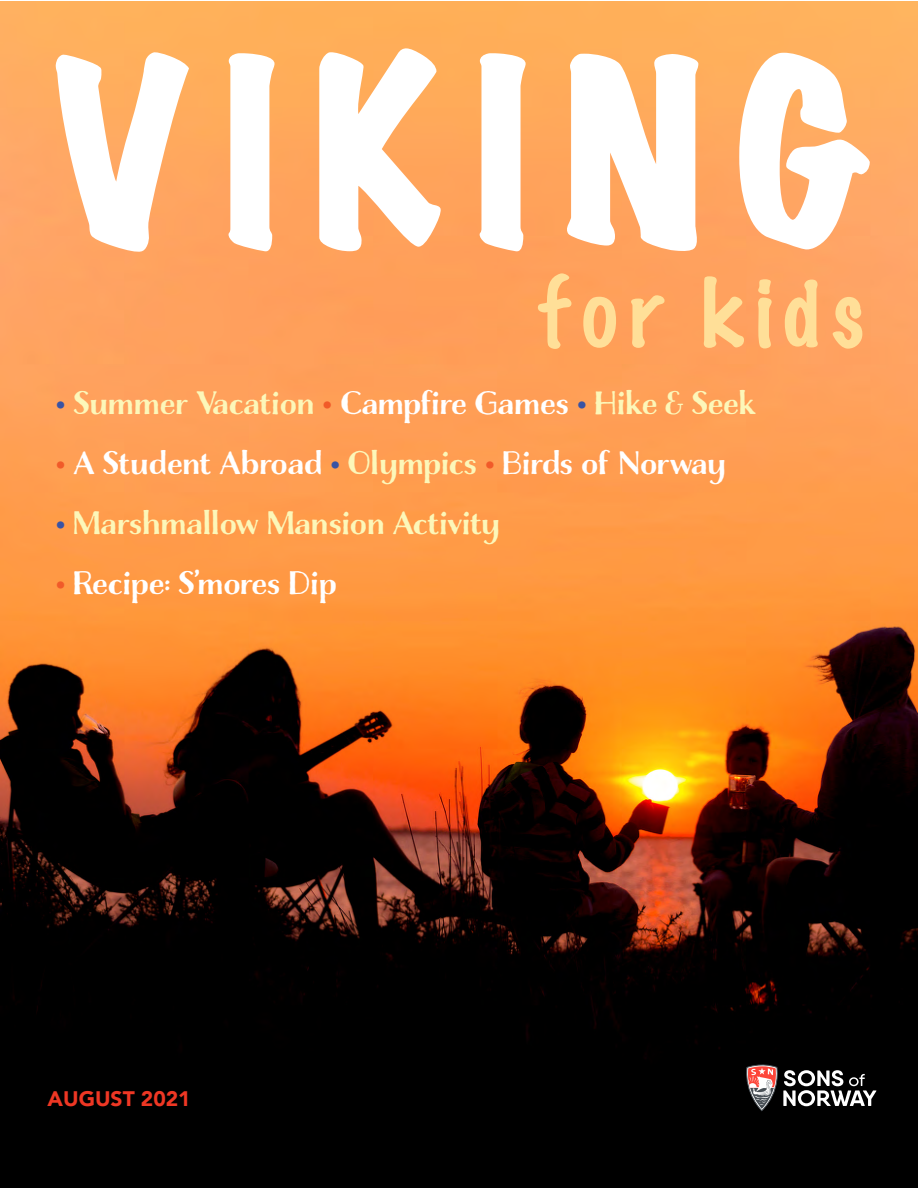
<style>
.page{position:relative;width:918px;height:1188px;background:#fff}
.page>*{position:absolute;margin:0;border:0;box-sizing:border-box;transform-origin:0 0}
.t1{font:expanded 229.8px "Marker Felt";letter-spacing:.145em;color:#fff}
.t2{font:100 86.4px "Marker Felt";letter-spacing:.14em;color:#ffdf98}
.t3{font:34.5px "Charcuterie Contrast";color:#fcf7b9}
.t4{font:34.5px "Charcuterie Contrast";color:#fff}
.t5{font:900 21px "Avenir";color:#ee3724}
.s1{font-family:"Myriad Pro";color:#3953a4}
.s2{font-family:"Myriad Pro";color:#f15a29}
.s3{color:#fff}
.s4{color:#fcf7b9}
</style>
<div class="page">
<img style="left:0;top:2px;width:918px;height:1186px">
<svg style="left:744px;top:1062px;width:133px;height:49px"></svg>
<h1 class="t1" style="left:54px;top:-29px;width:816px">VIKING</h1>
<h2 class="t2" style="left:538px;top:244px;width:328px">for kids</h2>
<p class="t3" style="left:56px;top:383px;width:702px"><span class="s1">•</span> Summer Vacation <span class="s2">•</span> <span class="s3">Campfire Games</span> <span class="s1">•</span> Hike &amp; Seek</p>
<p class="t4" style="left:56px;top:443px;width:672px"><span class="s2">•</span> A Student Abroad <span class="s1">•</span> <span class="s4">Olympics</span> <span class="s2">•</span> Birds of Norway</p>
<p class="t3" style="left:56px;top:503px;width:446px"><span class="s1">•</span> Marshmallow Mansion Activity</p>
<p class="t4" style="left:56px;top:563px;width:282px"><span class="s2">•</span> Recipe: S’mores Dip</p>
<p class="t5" style="left:48px;top:1081px;width:145px">AUGUST 2021</p>
</div>
